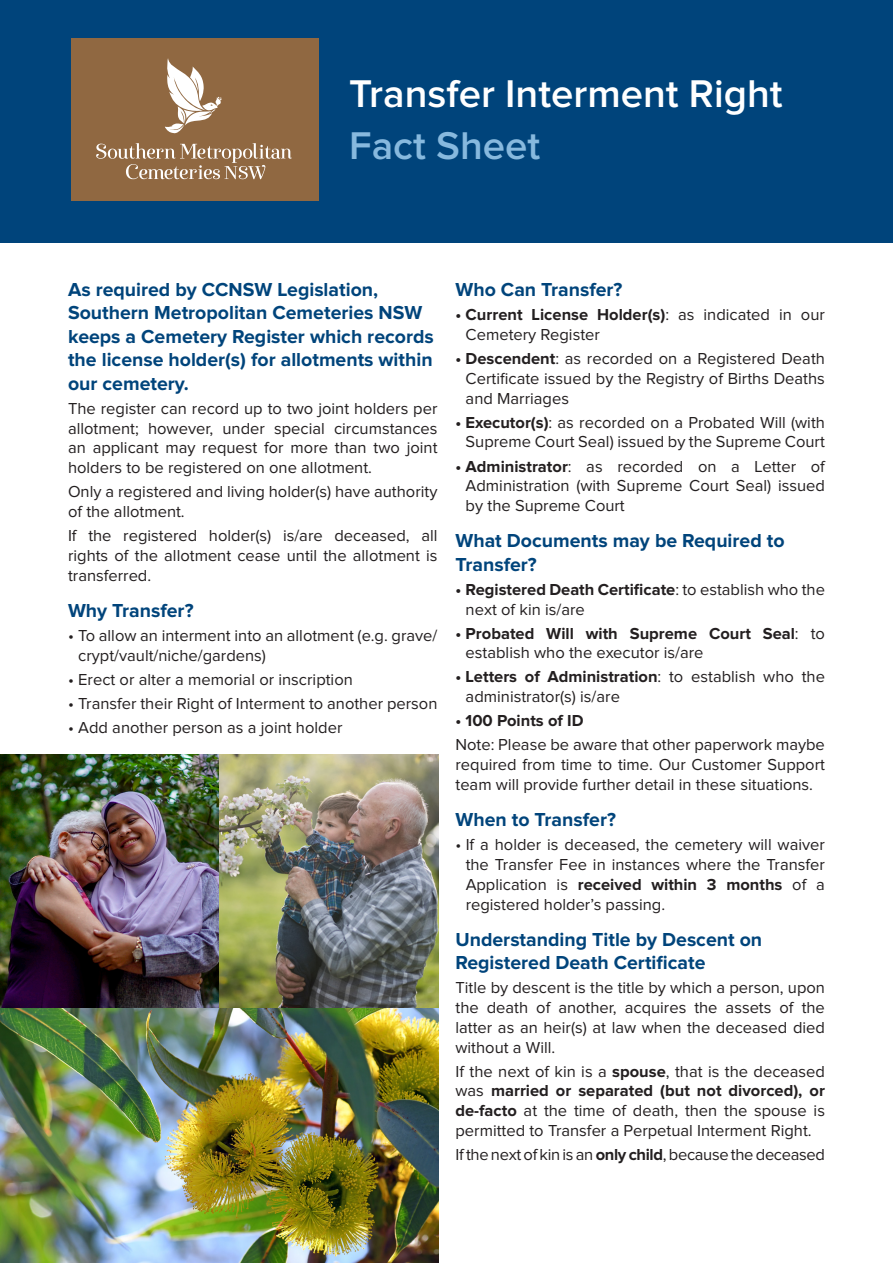
<style>
.page{position:relative;width:893px;height:1263px;background:#fff}
.page>*{position:absolute;margin:0;border:0;box-sizing:border-box;transform-origin:0 0}
.t1{font:600 40.05px "Proxima Nova";color:#fff}
.t2{font:600 40.05px "Proxima Nova";color:#87b9de}
._02_Subhead{font:700 19.5px/23.4px "Proxima Nova";color:#00447b}
.t3{font:16.5px/19.8px "Proxima Nova";color:#231f20;text-align:justify}
.t4{font:700 16.5px/19.8px "Proxima Nova";color:#231f20}
.t5{font:16.5px "Proxima Nova";letter-spacing:-.02em;color:#231f20}
.s1{font-weight:700}
.s2{font-weight:400}
</style>
<div class="page">
<div style="left:0;top:0;width:893px;height:242px;background:#00447b"></div>
<div style="left:71px;top:39px;width:248px;height:162px;background:#906841"></div>
<svg style="left:165px;top:58px;width:57px;height:75px"></svg>
<svg style="left:96px;top:143px;width:196px;height:36px"></svg>
<img style="left:0;top:755px;width:439px;height:508px">
<p class="t1" style="left:349px;top:75px;width:435px">Transfer Interment Right</p>
<p class="t2" style="left:349px;top:128px;width:193px">Fact Sheet</p>
<p class="_02_Subhead" style="left:68px;top:279px;width:367px">As required by CCNSW Legislation, Southern Metropolitan Cemeteries NSW keeps a Cemetery Register which records the license holder(s) for allotments within our cemetery.</p>
<p class="t3" style="left:68px;top:399px;width:371px">The register can record up to two joint holders per allotment; however, under special circumstances an applicant may request for more than two joint holders to be registered on one allotment.</p>
<p class="t3" style="left:68px;top:482px;width:371px">Only a registered and living holder(s) have authority of the allotment.</p>
<p class="t3" style="left:68px;top:526px;width:371px">If the registered holder(s) is/are deceased, all rights of the allotment cease until the allotment is transferred.</p>
<p class="_02_Subhead" style="left:68px;top:599px;width:127px">Why Transfer?</p>
<p class="t3" style="left:78px;top:626px;width:361px;text-indent:-10px">• To allow an interment into an allotment (e.g. grave/ crypt/vault/niche/gardens)</p>
<p class="t3" style="left:68px;top:670px;width:286px">• Erect or alter a memorial or inscription</p>
<p class="t3" style="left:68px;top:694px;width:371px">• Transfer their Right of Interment to another person</p>
<p class="t3" style="left:68px;top:718px;width:276px">• Add another person as a joint holder</p>
<p class="_02_Subhead" style="left:455px;top:279px;width:169px">Who Can Transfer?</p>
<p class="t3" style="left:466px;top:305px;width:361px;text-indent:-10px"><span class="s1">• Current License Holder(s)</span>: as indicated in our<br>Cemetery Register</p>
<p class="t3" style="left:466px;top:349px;width:361px;text-indent:-10px"><span class="s1">• Descendent</span>: as recorded on a Registered Death Certificate issued by the Registry of Births Deaths and Marriages</p>
<p class="t3" style="left:455px;top:413px;width:371px;text-align:right"><span class="s1">• Executor(s)</span>: as recorded on a Probated Will (with<br>Supreme Court Seal) issued by the Supreme Court</p>
<p class="t3" style="left:466px;top:457px;width:361px;text-indent:-10px"><span class="s1">• Administrator</span>: as recorded on a Letter of Administration (with Supreme Court Seal) issued by the Supreme Court</p>
<p class="_02_Subhead" style="left:455px;top:530px;width:331px">What Documents may be Required to<br>Transfer?</p>
<p class="t3" style="left:466px;top:580px;width:361px;text-indent:-10px"><span class="s1">• Registered Death Certificate</span>: to establish who the next of kin is/are</p>
<p class="t4" style="left:466px;top:624px;width:361px;text-indent:-10px">• Probated Will with Supreme Court Seal<span class="s2">: to establish who the executor is/are</span></p>
<p class="t3" style="left:466px;top:668px;width:361px;text-indent:-10px"><span class="s1">• Letters of Administration</span>: to establish who the administrator(s) is/are</p>
<p class="t4" style="left:455px;top:712px;width:130px">• 100 Points of ID</p>
<p class="t3" style="left:455px;top:736px;width:371px">Note: Please be aware that other paperwork maybe required from time to time. Our Customer Support team will provide further detail in these situations.</p>
<p class="_02_Subhead" style="left:455px;top:809px;width:162px">When to Transfer?</p>
<p class="t3" style="left:466px;top:835px;width:361px;text-indent:-10px">• If a holder is deceased, the cemetery will waiver the Transfer Fee in instances where the Transfer Application is <span class="s1">received within 3 months</span> of a registered holder’s passing.</p>
<p class="_02_Subhead" style="left:455px;top:928px;width:308px">Understanding Title by Descent on<br>Registered Death Certificate</p>
<p class="t3" style="left:455px;top:978px;width:371px">Title by descent is the title by which a person, upon the death of another, acquires the assets of the latter as an heir(s) at law when the deceased died without a Will.</p>
<p class="t3" style="left:455px;top:1062px;width:371px">If the next of kin is a <span class="s1">spouse</span>, that is the deceased was <span class="s1">married or separated (but not divorced), or de-facto</span> at the time of death, then the spouse is permitted to Transfer a Perpetual Interment Right.</p>
<p class="t5" style="left:455px;top:1147px;width:371px">If the next of kin is an <span class="s1">only child</span>, because the deceased</p>
</div>
